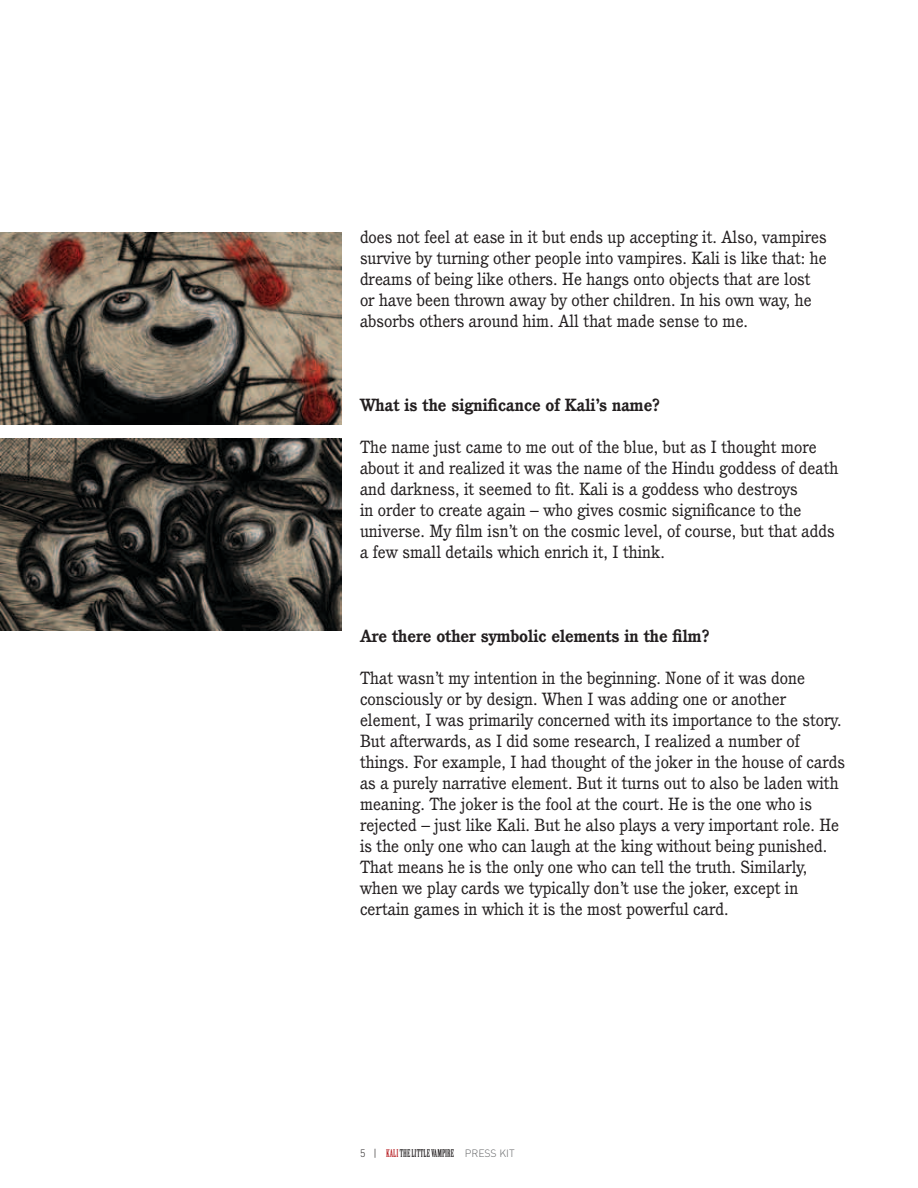
<style>
.page{position:relative;width:918px;height:1188px;background:#fff}
.page>*{position:absolute;margin:0;border:0;box-sizing:border-box;transform-origin:0 0}
.t1{font:17.25px/21px "Cushing";color:#231f20}
.t2{font:700 17.25px "Cushing";color:#231f20}
.t3{font:10.5px "Birch";color:#231f20}
.t4{font:300 10.5px "DIN";color:#636466}
.s1{font-family:"DIN";font-weight:300}
.s2{color:#b61d22}
.s3{font-family:"Birch";font-weight:400;color:#231f20}
</style>
<div class="page">
<img style="left:0;top:232px;width:341px;height:193px">
<img style="left:0;top:438px;width:342px;height:193px">
<p class="t1" style="left:360px;top:226px;width:468px">does not feel at ease in it but ends up accepting it. Also, vampires survive by turning other people into vampires. Kali is like that: he dreams of being like others. He hangs onto objects that are lost or have been thrown away by other children. In his own way, he absorbs others around him. All that made sense to me.</p>
<p class="t2" style="left:360px;top:395px;width:302px">What is the significance of Kali’s name?</p>
<p class="t1" style="left:360px;top:436px;width:480px">The name just came to me out of the blue, but as I thought more about it and realized it was the name of the Hindu goddess of death and darkness, it seemed to fit. Kali is a goddess who destroys<br>in order to create again – who gives cosmic significance to the universe. My film isn’t on the cosmic level, of course, but that adds a few small details which enrich it, I think.</p>
<p class="t2" style="left:360px;top:626px;width:351px">Are there other symbolic elements in the film?</p>
<p class="t1" style="left:360px;top:667px;width:487px">That wasn’t my intention in the beginning. None of it was done consciously or by design. When I was adding one or another element, I was primarily concerned with its importance to the story.<br>But afterwards, as I did some research, I realized a number of things. For example, I had thought of the joker in the house of cards as a purely narrative element. But it turns out to also be laden with meaning. The joker is the fool at the court. He is the one who is rejected – just like Kali. But he also plays a very important role. He is the only one who can laugh at the king without being punished.<br>That means he is the only one who can tell the truth. Similarly, when we play cards we typically don’t use the joker, except in certain games in which it is the most powerful card.</p>
<p class="t3" style="left:360px;top:1148px;width:56px"><span class="s1">5 |</span> <span class="s2">KALI</span> THE LITTLE</p>
<p class="t4" style="left:431px;top:1147px;width:85px"><span class="s3">VAMPIRE</span> PRESS KIT</p>
</div>
